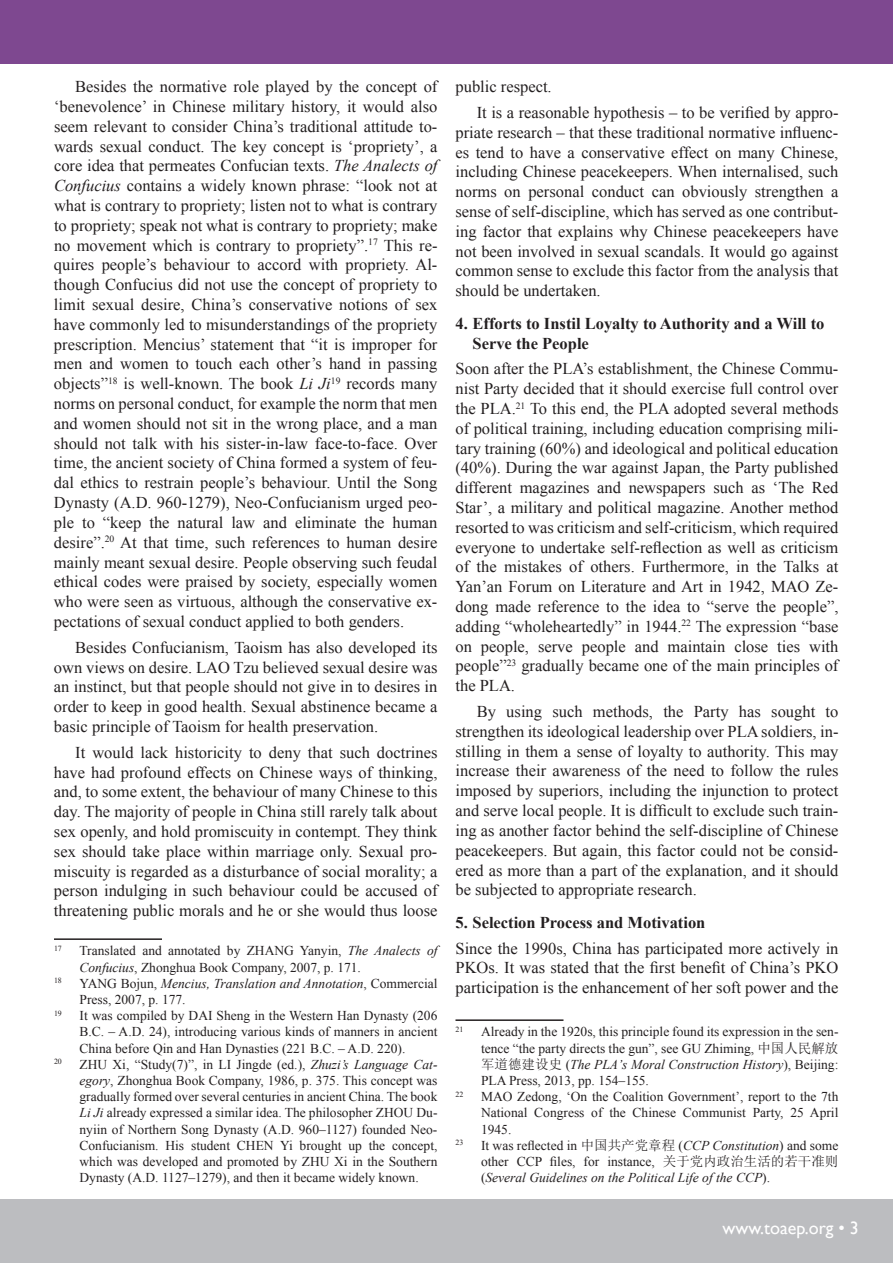
<style>
.page{position:relative;width:893px;height:1263px;background:#fff}
.page>*{position:absolute;margin:0;border:0;box-sizing:border-box;transform-origin:0 0}
.t1{font:18px "Gill Sans";color:#fff}
.t2{font:16.5px/19.8px "Times New Roman";color:#231f20;text-align:justify}
.t3{font:700 16.5px/19.8px "Times New Roman";color:#231f20}
.t4{font:13.5px/16.2px "Times New Roman";color:#231f20;text-align:justify}
.t5{font:italic 13.5px/16.2px "Times New Roman";color:#231f20;text-align:justify}
.t6{font:7.8px "Times New Roman";color:#231f20}
.s1{font-style:italic}
.s2{font-family:"Sim Sun"}
.s3{font-style:normal}
.s4{font-family:"Sim Sun";font-style:normal}
</style>
<div class="page">
<div style="left:0;top:1199px;width:893px;height:64px;background:#bcbdc0"></div>
<div style="left:0;top:0;width:893px;height:64px;background:#7e4890"></div>
<hr style="left:54px;top:938px;width:108px;height:2px;background:#231f20">
<hr style="left:455px;top:1019px;width:108px;height:2px;background:#231f20">
<p class="t2" style="left:54px;top:77px;width:385px;text-indent:21px">Besides the normative role played by the concept of ‘benevolence’ in Chinese military history, it would also seem relevant to consider China’s traditional attitude to&shy;wards sexual conduct. The key concept is ‘propriety’, a core idea that permeates Confucian texts. <span class="s1">The Analects of Confucius</span> contains a widely known phrase: “look not at what is contrary to propriety; listen not to what is contrary to propriety; speak not what is contrary to propriety; make no movement which is contrary to propriety”.<sup>17</sup> This re&shy;quires people’s behaviour to accord with propriety. Al&shy;though Confucius did not use the concept of propriety to limit sexual desire, China’s conservative notions of sex have commonly led to misunderstandings of the propriety prescription. Mencius’ statement that “it is improper for men and women to touch each other’s hand in passing objects”<sup>18</sup> is well-known. The book <span class="s1">Li Ji</span><sup>19</sup> records many norms on personal conduct, for example the norm that men and women should not sit in the wrong place, and a man should not talk with his sister-in-law face-to-face. Over time, the ancient society of China formed a system of feu&shy;dal ethics to restrain people’s behaviour. Until the Song Dynasty (A.D. 960-1279), Neo-Confucianism urged peo&shy;ple to “keep the natural law and eliminate the human desire”.<sup>20</sup> At that time, such references to human desire mainly meant sexual desire. People observing such feudal ethical codes were praised by society, especially women who were seen as virtuous, although the conservative ex&shy;pectations of sexual conduct applied to both genders.</p>
<p class="t2" style="left:54px;top:637px;width:385px;text-indent:21px">Besides Confucianism, Taoism has also developed its own views on desire. LAO Tzu believed sexual desire was an instinct, but that people should not give in to desires in order to keep in good health. Sexual abstinence became a basic principle of Taoism for health preservation.</p>
<p class="t2" style="left:54px;top:742px;width:385px;text-indent:21px">It would lack historicity to deny that such doctrines have had profound effects on Chinese ways of thinking, and, to some extent, the behaviour of many Chinese to this day. The majority of people in China still rarely talk about sex openly, and hold promiscuity in contempt. They think sex should take place within marriage only. Sexual pro&shy;miscuity is regarded as a disturbance of social morality; a person indulging in such behaviour could be accused of threatening public morals and he or she would thus loose</p>
<p class="t6" style="left:54px;top:943px;width:9px">17</p>
<p class="t4" style="left:80px;top:942px;width:359px">Translated and annotated by ZHANG Yanyin, <span class="s1">The Analects of<br>Confucius</span>, Zhonghua Book Company, 2007, p. 171.</p>
<p class="t6" style="left:54px;top:975px;width:9px">18</p>
<p class="t4" style="left:80px;top:975px;width:359px">YANG Bojun, <span class="s1">Mencius, Translation and Annotation</span>, Commercial<br>Press, 2007, p. 177.</p>
<p class="t6" style="left:54px;top:1008px;width:9px">19</p>
<p class="t4" style="left:80px;top:1007px;width:359px">It was compiled by DAI Sheng in the Western Han Dynasty (206<br>B.C. – A.D. 24), introducing various kinds of manners in ancient China before Qin and Han Dynasties (221 B.C. – A.D. 220).</p>
<p class="t6" style="left:54px;top:1056px;width:9px">20</p>
<p class="t4" style="left:80px;top:1056px;width:359px">ZHU Xi, “Study(7)”, in LI Jingde (ed.), <span class="s1">Zhuzi’s Language Cat&shy;egory</span>, Zhonghua Book Company, 1986, p. 375. This concept was gradually formed over several centuries in ancient China. The book <span class="s1">Li Ji</span> already expressed a similar idea. The philosopher ZHOU Du&shy;nyiin of Northern Song Dynasty (A.D. 960–1127) founded Neo-Confucianism. His student CHEN Yi brought up the concept, which was developed and promoted by ZHU Xi in the Southern Dynasty (A.D. 1127–1279), and then it became widely known.</p>
<p class="t2" style="left:477px;top:74px;width:363px;line-height:25.8px;text-indent:-21px">public respect.<br>It is a reasonable hypothesis – to be verified by appro-</p>
<p class="t2" style="left:455px;top:122px;width:384px">priate research – that these traditional normative influenc&shy;es tend to have a conservative effect on many Chinese, including Chinese peacekeepers. When internalised, such norms on personal conduct can obviously strengthen a sense of self-discipline, which has served as one contribut&shy;ing factor that explains why Chinese peacekeepers have not been involved in sexual scandals. It would go against common sense to exclude this factor from the analysis that should be undertaken.</p>
<p class="t3" style="left:472px;top:313px;width:353px;text-indent:-17px">4. Efforts to Instil Loyalty to Authority and a Will to<br>Serve the People</p>
<p class="t2" style="left:455px;top:359px;width:384px">Soon after the PLA’s establishment, the Chinese Commu&shy;nist Party decided that it should exercise full control over the PLA.<sup>21</sup> To this end, the PLA adopted several methods of political training, including education comprising mili&shy;tary training (60%) and ideological and political education (40%). During the war against Japan, the Party published different magazines and newspapers such as ‘The Red Star’, a military and political magazine. Another method resorted to was criticism and self-criticism, which required everyone to undertake self-reflection as well as criticism of the mistakes of others. Furthermore, in the Talks at Yan’an Forum on Literature and Art in 1942, MAO Ze&shy;dong made reference to the idea to “serve the people”, adding “wholeheartedly” in 1944.<sup>22</sup> The expression “base on people, serve people and maintain close ties with people”<sup>23</sup> gradually became one of the main principles of the PLA.</p>
<p class="t2" style="left:455px;top:701px;width:384px;text-indent:21px">By using such methods, the Party has sought to strengthen its ideological leadership over PLA soldiers, in&shy;stilling in them a sense of loyalty to authority. This may increase their awareness of the need to follow the rules imposed by superiors, including the injunction to protect and serve local people. It is difficult to exclude such train&shy;ing as another factor behind the self-discipline of Chinese peacekeepers. But again, this factor could not be consid&shy;ered as more than a part of the explanation, and it should be subjected to appropriate research.</p>
<p class="t3" style="left:455px;top:912px;width:251px">5. Selection Process and Motivation</p>
<p class="t2" style="left:455px;top:938px;width:384px">Since the 1990s, China has participated more actively in PKOs. It was stated that the first benefit of China’s PKO participation is the enhancement of her soft power and the</p>
<p class="t6" style="left:455px;top:1024px;width:9px">21</p>
<p class="t4" style="left:481px;top:1023px;width:359px">Already in the 1920s, this principle found its expression in the sen&shy;tence “the party directs the gun”, see GU Zhiming, <span class="s2">中国人民解放军道德建设史</span> (<span class="s1">The PLA’s Moral Construction History</span>), Beijing:<br>PLA Press, 2013, pp. 154–155.</p>
<p class="t6" style="left:455px;top:1089px;width:9px">22</p>
<p class="t4" style="left:481px;top:1088px;width:359px">MAO Zedong, ‘On the Coalition Government’, report to the 7th National Congress of the Chinese Communist Party, 25 April 1945.</p>
<p class="t6" style="left:455px;top:1137px;width:9px">23</p>
<p class="t5" style="left:481px;top:1137px;width:359px"><span class="s3">It was reflected in</span> <span class="s4">中国共产党章程</span> <span class="s3">(</span>CCP Constitution<span class="s3">) and some other CCP files, for instance,</span> <span class="s4">关于党内政治生活的若干准则</span><span class="s3">(</span>Several Guidelines on the Political Life of the CCP<span class="s3">).</span></p>
<p class="t1" style="left:722px;top:1218px;width:138px">www.toaep.org • 3</p>
</div>
